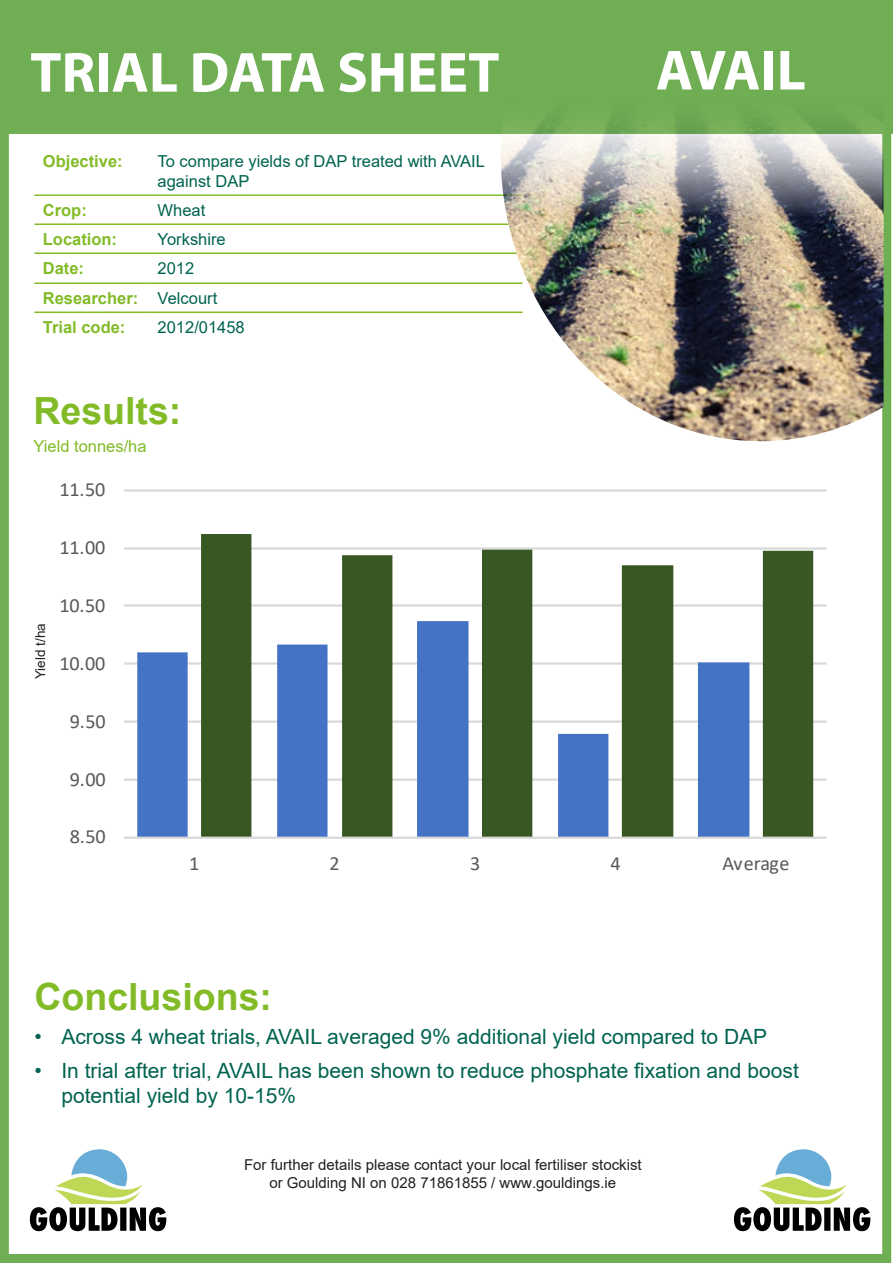
<style>
.page{position:relative;width:893px;height:1263px;background:#fff}
.page>*{position:absolute;margin:0;border:0;box-sizing:border-box;transform-origin:0 0}
.t1{font:700 57px "Myriad Pro";color:#fff}
.t2{font:700 48px "Arial";color:#fff}
.t3{font:700 37.5px "Arial";color:#82bb27}
.t4{font:21px/25.2px "Arial";color:#006350}
.t5{font:20.1px "Calibri";letter-spacing:-.005em;color:#595959}
.t6{font:16.5px/19.8px "Arial";color:#006350}
.t7{font:700 16.5px "Arial";color:#82bb27}
.t8{font:16.5px "Arial";color:#82bb27}
.t9{font:15px/18px "Arial";color:#231f20;text-align:center}
.t10{font:13.5px "Arial";color:#231f20}
</style>
<div class="page">
<svg style="left:30px;top:1149px;width:136px;height:82px"></svg>
<svg style="left:734px;top:1149px;width:136px;height:82px"></svg>
<div style="left:10px;top:0;width:883px;height:134px;background:#6fae53"></div>
<div style="left:0;top:0;width:891px;height:1263px;border:9px solid #6fae53"></div>
<hr style="left:34px;top:194px;width:115px;height:2px;background:#82bb27">
<hr style="left:149px;top:194px;width:374px;height:2px;background:#82bb27">
<hr style="left:34px;top:223px;width:115px;height:2px;background:#82bb27">
<hr style="left:149px;top:223px;width:374px;height:2px;background:#82bb27">
<hr style="left:34px;top:252px;width:115px;height:2px;background:#82bb27">
<hr style="left:149px;top:252px;width:374px;height:2px;background:#82bb27">
<hr style="left:34px;top:282px;width:115px;height:2px;background:#82bb27">
<hr style="left:149px;top:282px;width:374px;height:2px;background:#82bb27">
<hr style="left:34px;top:311px;width:115px;height:2px;background:#82bb27">
<hr style="left:149px;top:311px;width:374px;height:2px;background:#82bb27">
<img style="left:501px;top:88px;width:383px;height:353px">
<svg style="left:124px;top:489px;width:703px;height:350px"></svg>
<p class="t2" style="left:34px;top:26px;width:453px">TRIAL DATA SHEET</p>
<p class="t1" style="left:30px;top:35px;width:471px">TRIAL DATA SHEET</p>
<p class="t1" style="left:656px;top:33px;width:151px">AVAIL</p>
<p class="t7" style="left:43px;top:149px;width:81px">Objective:</p>
<p class="t6" style="left:158px;top:151px;width:329px">To compare yields of DAP treated with AVAIL against DAP</p>
<p class="t7" style="left:43px;top:198px;width:45px">Crop:</p>
<p class="t6" style="left:158px;top:200px;width:49px">Wheat</p>
<p class="t7" style="left:43px;top:227px;width:76px">Location:</p>
<p class="t6" style="left:158px;top:229px;width:70px">Yorkshire</p>
<p class="t7" style="left:43px;top:256px;width:43px">Date:</p>
<p class="t6" style="left:158px;top:258px;width:38px">2012</p>
<p class="t7" style="left:43px;top:286px;width:97px">Researcher:</p>
<p class="t6" style="left:158px;top:288px;width:61px">Velcourt</p>
<p class="t7" style="left:43px;top:315px;width:84px">Trial code:</p>
<p class="t6" style="left:158px;top:317px;width:89px">2012/01458</p>
<p class="t3" style="left:34px;top:384px;width:149px">Results:</p>
<p class="t8" style="left:34px;top:435px;width:115px">Yield tonnes/ha</p>
<p class="t5" style="left:59px;top:475px;width:48px">11.50</p>
<p class="t5" style="left:59px;top:533px;width:48px">11.00</p>
<p class="t10" style="left:31px;top:679px;width:57px;rotate:-90deg">Yield t/ha</p>
<p class="t5" style="left:59px;top:591px;width:48px">10.50</p>
<p class="t5" style="left:59px;top:649px;width:48px">10.00</p>
<p class="t5" style="left:70px;top:707px;width:37px">9.50</p>
<p class="t5" style="left:70px;top:765px;width:37px">9.00</p>
<p class="t5" style="left:70px;top:823px;width:37px">8.50</p>
<p class="t5" style="left:189px;top:849px;width:12px">1</p>
<p class="t5" style="left:330px;top:849px;width:12px">2</p>
<p class="t5" style="left:470px;top:849px;width:12px">3</p>
<p class="t5" style="left:610px;top:849px;width:12px">4</p>
<p class="t5" style="left:722px;top:849px;width:69px">Average</p>
<p class="t3" style="left:34px;top:971px;width:239px">Conclusions:</p>
<p class="t4" style="left:34px;top:1024px;width:734px">• Across 4 wheat trials, AVAIL averaged 9% additional yield compared to DAP</p>
<p class="t4" style="left:61px;top:1058px;width:739px;text-indent:-27px">• In trial after trial, AVAIL has been shown to reduce phosphate fixation and boost potential yield by 10-15%</p>
<p class="t9" style="left:244px;top:1155px;width:399px">For further details please contact your local fertiliser stockist or Goulding NI on 028 71861855 / www.gouldings.ie</p>
</div>
